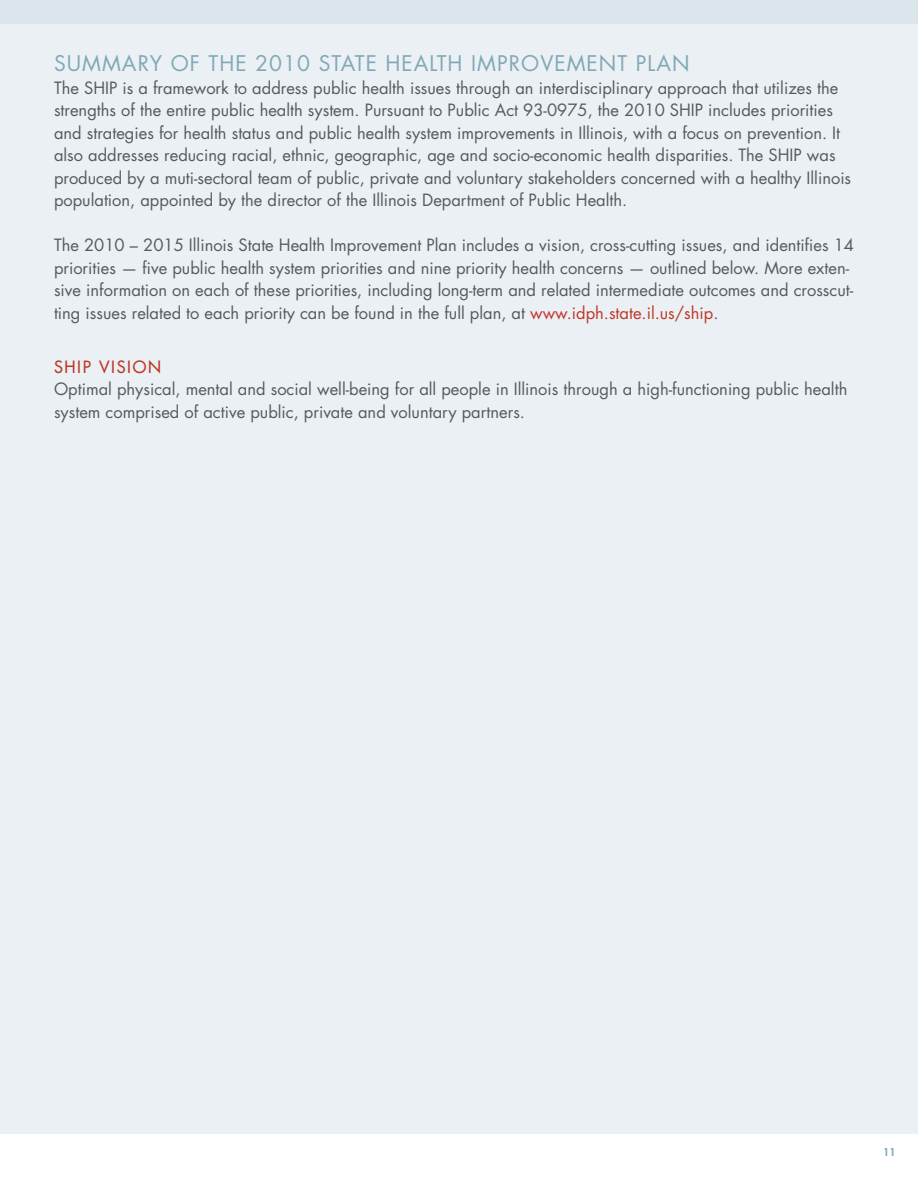
<style>
.page{position:relative;width:918px;height:1188px;background:#fff}
.page>*{position:absolute;margin:0;border:0;box-sizing:border-box;transform-origin:0 0}
.t1{font:21px "Futura Std";letter-spacing:.05em;color:#81a8b7}
.t2{font:16.5px/22.5px "Futura Std";color:#58595b}
.t3{font:500 16.5px "Futura Std";letter-spacing:.1em;color:#be3727}
.t4{font:800 10.5px "Futura Std";color:#81a8b7}
.s1{color:#be3727}
</style>
<div class="page">
<div style="left:0;top:0;width:918px;height:1134px;background:#ebf0f4"></div>
<div style="left:0;top:0;width:918px;height:23px;background:#dbe6ec"></div>
<p class="t1" style="left:54px;top:50px;width:18px">Summ</p>
<p class="t1" style="left:122px;top:50px;width:435px">ary of the 2010 State Health Improvemen</p>
<p class="t1" style="left:617px;top:50px;width:67px">t Plan</p>
<p class="t2" style="left:54px;top:77px;width:799px">The SH IP is a framework to address public health issues through an interdisciplinary approach that utilizes the strengths of the entire public health system. Pursuant to Public Act 93-0975, the 2010 SH IP includes priorities and strategies for health status and public health system improvements in Illinois, with a focus on prevention. It also addresses reducing racial, ethnic, geographic, age and socio-economic health disparities. The SH IP was produced by a muti-sectoral team of public, private and voluntary stakeholders concerned with a healthy Illinois population, appointed by the director of the Illinois Department of Public Health.</p>
<p class="t2" style="left:54px;top:234px;width:802px">The 2010 – 2015 Illinois State Health Improvement Plan includes a vision, cross-cutting issues, and identifies 14 priorities — five public health system priorities and nine priority health concerns — outlined below. More exten&shy;sive information on each of these priorities, including long-term and related intermediate outcomes and crosscut&shy;ting issues related to each priority can be found in the full plan, at <span class="s1">www.idph.state.il.us/ship</span>.</p>
<p class="t3" style="left:54px;top:356px;width:108px">SHIP VISION</p>
<p class="t2" style="left:54px;top:378px;width:795px">Optimal physical, mental and social well-being for all people in Illinois through a high-functioning public health system comprised of active public, private and voluntary partners.</p>
<p class="t4" style="left:883px;top:1146px;width:14px">11</p>
</div>
